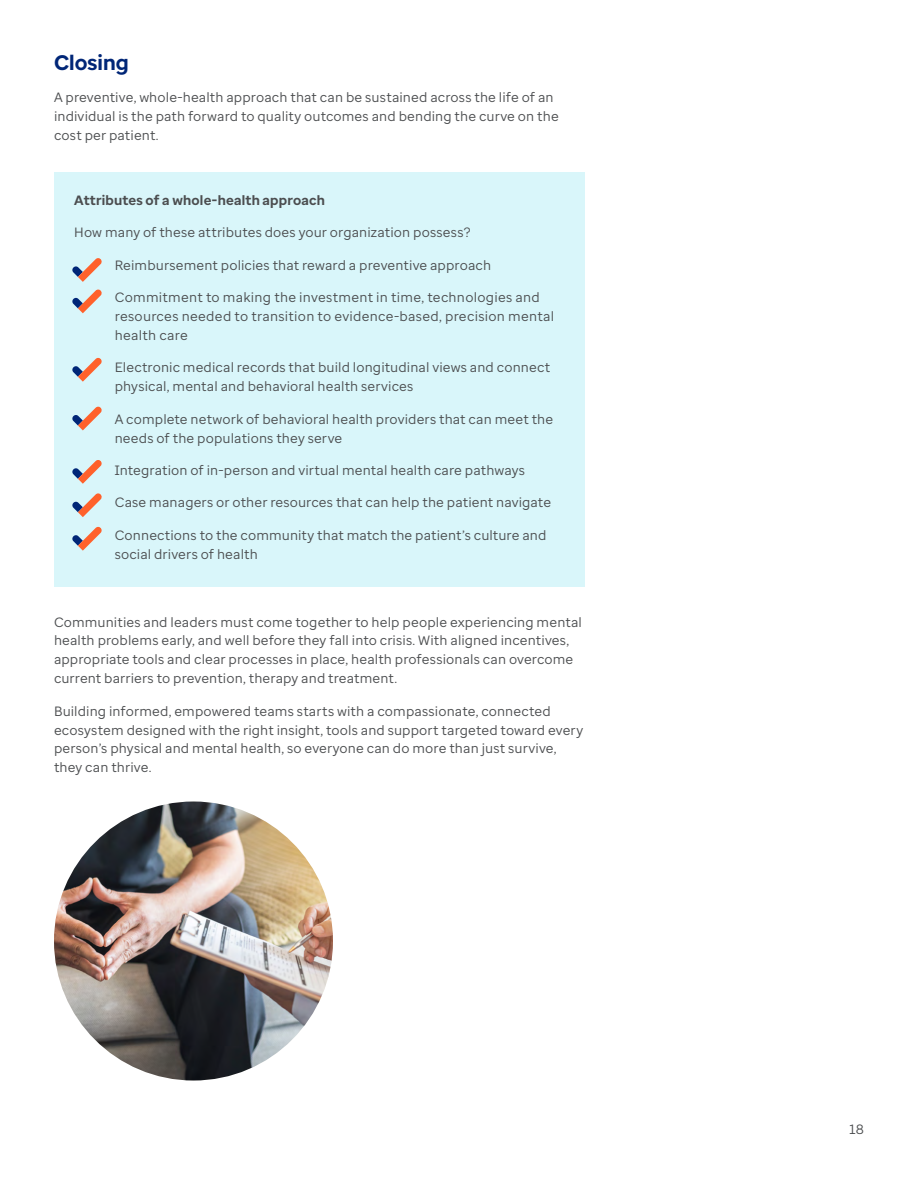
<style>
.page{position:relative;width:918px;height:1188px;background:#fff}
.page>*{position:absolute;margin:0;border:0;box-sizing:border-box;transform-origin:0 0}
.t1{font:700 21px "Optum Sans";letter-spacing:.005em;color:#002677}
.t2{font:13.5px/18.9px "Optum Sans";letter-spacing:.01em;color:#4b4d4f}
.t3{font:700 13.5px "Optum Sans";letter-spacing:.015em;color:#4b4d4f}
</style>
<div class="page">
<div style="left:54px;top:172px;width:531px;height:414px;background:#d9f6fa"></div>
<svg style="left:72px;top:258px;width:30px;height:24px"></svg>
<svg style="left:72px;top:358px;width:30px;height:24px"></svg>
<svg style="left:72px;top:407px;width:30px;height:23px"></svg>
<svg style="left:72px;top:460px;width:30px;height:24px"></svg>
<svg style="left:72px;top:290px;width:30px;height:23px"></svg>
<svg style="left:72px;top:493px;width:30px;height:24px"></svg>
<svg style="left:72px;top:527px;width:30px;height:24px"></svg>
<img style="left:54px;top:802px;width:279px;height:279px;border-radius:139px">
<h1 class="t1" style="left:54px;top:49px;width:76px">Closing</h1>
<p class="t2" style="left:54px;top:88px;width:506px">A preventive, whole-health approach that can be sustained across the life of an individual is the path forward to quality outcomes and bending the curve on the cost per patient.</p>
<p class="t3" style="left:74px;top:191px;width:252px">Attributes of a whole-health approach</p>
<p class="t2" style="left:74px;top:223px;width:398px">How many of these attributes does your organization possess?</p>
<p class="t2" style="left:115px;top:256px;width:378px">Reimbursement policies that reward a preventive approach</p>
<p class="t2" style="left:115px;top:288px;width:441px">Commitment to making the investment in time, technologies and resources needed to transition to evidence-based, precision mental health care</p>
<p class="t2" style="left:115px;top:358px;width:437px">Electronic medical records that build longitudinal views and connect physical, mental and behavioral health services</p>
<p class="t2" style="left:115px;top:409px;width:440px">A complete network of behavioral health providers that can meet the needs of the populations they serve</p>
<p class="t2" style="left:115px;top:461px;width:412px">Integration of in-person and virtual mental health care pathways</p>
<p class="t2" style="left:115px;top:493px;width:438px">Case managers or other resources that can help the patient navigate</p>
<p class="t2" style="left:115px;top:526px;width:433px">Connections to the community that match the patient’s culture and social drivers of health</p>
<p class="t2" style="left:54px;top:612px;width:529px">Communities and leaders must come together to help people experiencing mental health problems early, and well before they fall into crisis. With aligned incentives, appropriate tools and clear processes in place, health professionals can overcome current barriers to prevention, therapy and treatment.</p>
<p class="t2" style="left:54px;top:701px;width:531px">Building informed, empowered teams starts with a compassionate, connected ecosystem designed with the right insight, tools and support targeted toward every person’s physical and mental health, so everyone can do more than just survive, they can thrive.</p>
<p class="t2" style="left:849px;top:1120px;width:16px">18</p>
</div>
